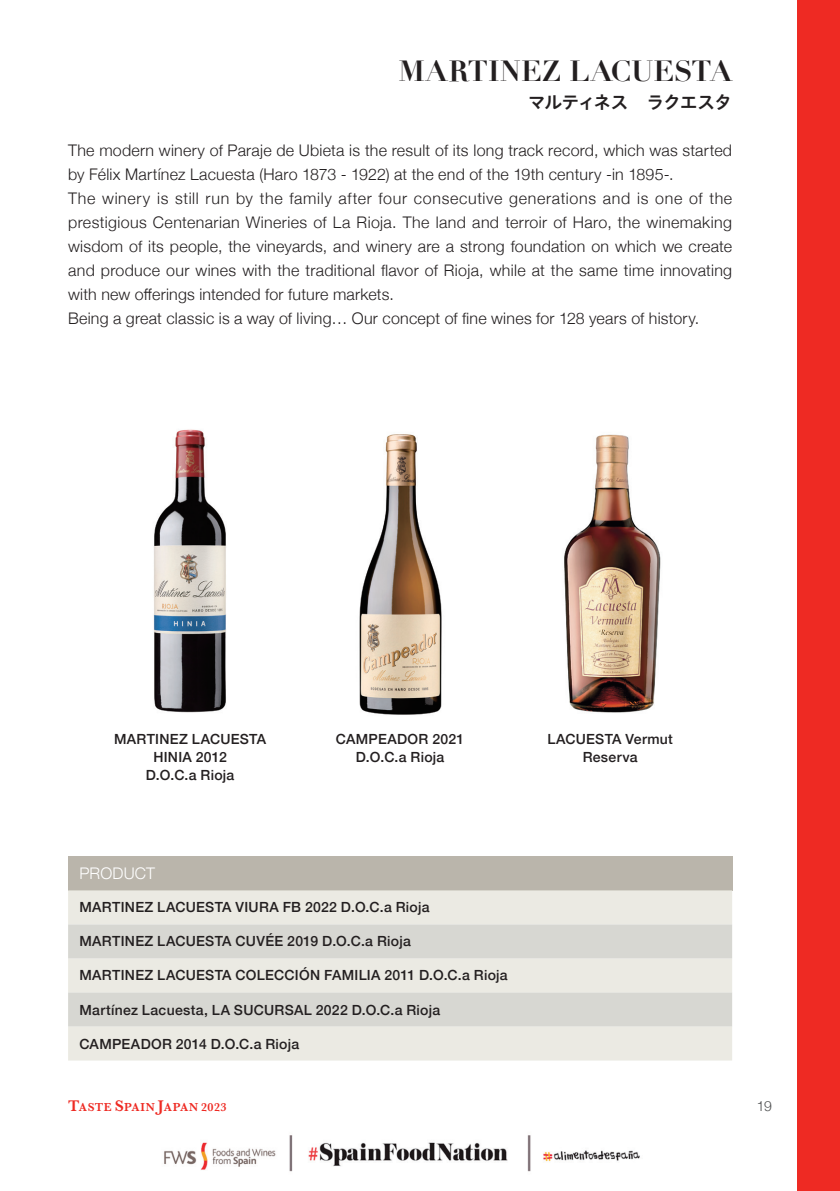
<style>
.page{position:relative;width:840px;height:1191px;background:#fff}
.page>*{position:absolute;margin:0;border:0;box-sizing:border-box;transform-origin:0 0}
.t1{font:700 28.4px "Didot";color:#231f20}
.t2{font:18px "Hiragino UD Sans Std W6";letter-spacing:-.065em;color:#231f20}
.t3{font:300 16px/24px "Helvetica Neue";letter-spacing:.015em;color:#231f20}
.t4{font:300 16px "Helvetica Neue";letter-spacing:.01em;color:#fff}
.t5{font:500 14px "Helvetica Neue";letter-spacing:.02em;color:#231f20}
.t6{font:300 14px "Helvetica Neue";color:#4b4c4d}
.t7{font:600 12px "Baskerville";letter-spacing:.035em;color:#ee2a23}
.s1{font-size:16px}
</style>
<div class="page">
<img style="left:164px;top:1135px;width:476px;height:37px">
<div style="left:797px;top:0;width:42px;height:1191px;background:#ee2a23"></div>
<div style="left:68px;top:856px;width:663px;height:34px;background:#bab5ab"></div>
<div style="left:68px;top:890px;width:663px;height:170px;background:#ebeae3"></div>
<svg style="left:68px;top:924px;width:663px;height:102px;background:#ddddd7"></svg>
<img style="left:564px;top:434px;width:97px;height:279px">
<img style="left:359px;top:434px;width:83px;height:281px">
<img style="left:153px;top:429px;width:73px;height:284px">
<p class="t1" style="left:398px;top:53px;width:335px">MARTINEZ LACUESTA</p>
<p class="t2" style="left:527px;top:88px;width:206px">マルティネス　ラクエスタ</p>
<p class="t3" style="left:68px;top:137px;width:665px">The modern winery of Paraje de Ubieta is the result of its long track record, which was started by Félix Martínez Lacuesta (Haro 1873 - 1922) at the end of the 19th century -in 1895-.</p>
<p class="t3" style="left:68px;top:185px;width:665px;text-align:justify">The winery is still run by the family after four consecutive generations and is one of the prestigious Centenarian Wineries of La Rioja. The land and terroir of Haro, the winemaking wisdom of its people, the vineyards, and winery are a strong foundation on which we create and produce our wines with the traditional flavor of Rioja, while at the same time innovating with new offerings intended for future markets.</p>
<p class="t3" style="left:68px;top:305px;width:632px">Being a great classic is a way of living… Our concept of fine wines for 128 years of history.</p>
<p class="t5" style="left:114px;top:727px;width:154px">MARTINEZ LACUESTA</p>
<p class="t5" style="left:153px;top:745px;width:75px">HINIA 2012</p>
<p class="t5" style="left:146px;top:763px;width:90px">D.O.C.a Rioja</p>
<p class="t5" style="left:336px;top:727px;width:130px">CAMPEADOR 2021</p>
<p class="t5" style="left:355px;top:745px;width:90px">D.O.C.a Rioja</p>
<p class="t4" style="left:79px;top:860px;width:77px">PRODUCT</p>
<p class="t5" style="left:79px;top:896px;width:351px">MARTINEZ LACUESTA VIURA FB 2022 D.O.C.a Rioja</p>
<p class="t5" style="left:79px;top:930px;width:333px">MARTINEZ LACUESTA CUVÉE 2019 D.O.C.a Rioja</p>
<p class="t5" style="left:79px;top:964px;width:429px">MARTINEZ LACUESTA COLECCIÓN FAMILIA 2011 D.O.C.a Rioja</p>
<p class="t5" style="left:79px;top:998px;width:362px">Martínez Lacuesta, LA SUCURSAL 2022 D.O.C.a Rioja</p>
<p class="t5" style="left:79px;top:1032px;width:221px">CAMPEADOR 2014 D.O.C.a Rioja</p>
<p class="t7" style="left:68px;top:1099px;width:160px"><span class="s1">T</span>ASTE <span class="s1">S</span>PAIN <span class="s1">J</span>APAN 2023</p>
<p class="t5" style="left:547px;top:727px;width:127px">LACUESTA Vermut</p>
<p class="t5" style="left:582px;top:745px;width:56px">Reserva</p>
<p class="t6" style="left:756px;top:1094px;width:16px">19</p>
</div>
